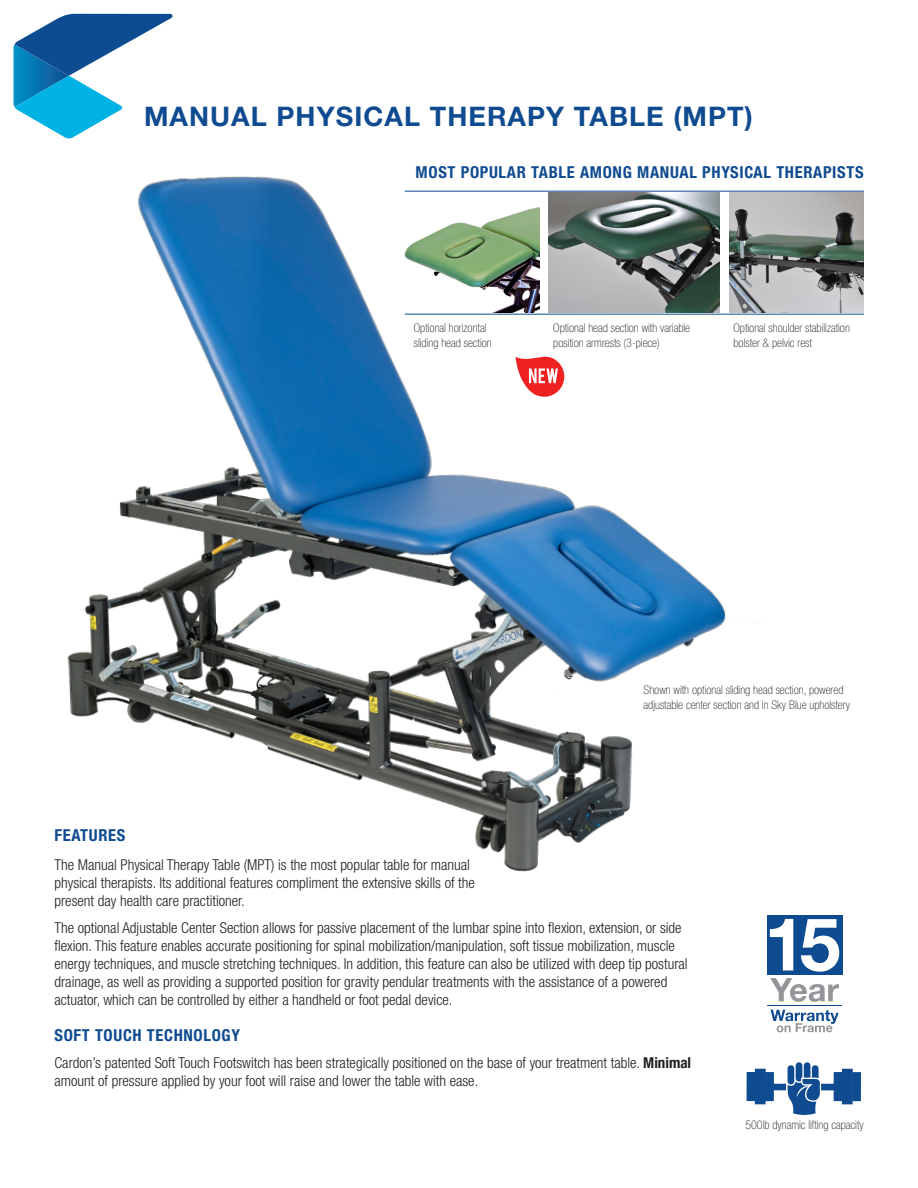
<style>
.page{position:relative;width:918px;height:1188px;background:#fff}
.page>*{position:absolute;margin:0;border:0;box-sizing:border-box;transform-origin:0 0}
.Heading_1{font:700 27px "Helvetica Neue LT Std";letter-spacing:.04em;color:#0f4b90}
.Heading_3_right_alig{font:700 condensed 16.5px "Helvetica Neue LT Std";letter-spacing:.04em;color:#0f4b90}
.Heading_3{font:700 condensed 16.5px "Helvetica Neue LT Std";letter-spacing:.04em;color:#0f4b90}
.Body_text_10_12{font:300 condensed 15px/18px "Helvetica Neue LT Std";color:#231f20}
.Captions_left_aligne{font:100 condensed 12px/15px "Helvetica Neue LT Std";color:#231f20}
.s1{font-weight:700}
</style>
<div class="page">
<svg style="left:14px;top:14px;width:159px;height:124px"></svg>
<img style="left:67px;top:176px;width:699px;height:696px">
<div style="left:540px;top:192px;width:9px;height:122px;background:#fff"></div>
<div style="left:720px;top:192px;width:9px;height:122px;background:#fff"></div>
<hr style="left:405px;top:191px;width:139px;height:1px;background:#0f4b90">
<hr style="left:544px;top:191px;width:180px;height:1px;background:#0f4b90">
<hr style="left:724px;top:191px;width:140px;height:1px;background:#0f4b90">
<hr style="left:405px;top:314px;width:139px;height:1px;background:#0f4b90">
<hr style="left:544px;top:314px;width:180px;height:1px;background:#0f4b90">
<hr style="left:724px;top:314px;width:140px;height:1px;background:#0f4b90">
<img style="left:405px;top:193px;width:135px;height:120px">
<img style="left:549px;top:193px;width:171px;height:120px">
<img style="left:729px;top:193px;width:135px;height:120px">
<div style="left:767px;top:915px;width:75px;height:60px;background:#0f4b90"></div>
<svg style="left:770px;top:919px;width:23px;height:51px"></svg>
<svg style="left:801px;top:919px;width:38px;height:53px"></svg>
<svg style="left:770px;top:978px;width:69px;height:24px"></svg>
<svg style="left:770px;top:1010px;width:69px;height:22px"></svg>
<hr style="left:767px;top:1005px;width:75px;height:1px;background:#0f4b90">
<div style="left:755px;top:1069px;width:11px;height:35px;background:#0f4b90"></div>
<div style="left:765px;top:1072px;width:9px;height:29px;background:#0f4b90"></div>
<div style="left:747px;top:1072px;width:8px;height:29px;background:#0f4b90"></div>
<div style="left:821px;top:1084px;width:14px;height:6px;background:#0f4b90"></div>
<svg style="left:771px;top:1062px;width:49px;height:53px"></svg>
<div style="left:842px;top:1069px;width:11px;height:35px;background:#0f4b90"></div>
<div style="left:852px;top:1072px;width:9px;height:29px;background:#0f4b90"></div>
<div style="left:834px;top:1072px;width:9px;height:29px;background:#0f4b90"></div>
<svg style="left:516px;top:355px;width:50px;height:42px"></svg>
<p class="Heading_1" style="left:144px;top:100px;width:610px">MANUAL PHYSICAL THERAPY TABLE (MPT)</p>
<p class="Heading_3_right_alig" style="left:416px;top:162px;width:449px">MOST POPULAR TABLE AMONG MANUAL PHYSICAL THERAPISTS</p>
<p class="Captions_left_aligne" style="left:414px;top:320px;width:79px">Optional horizontal sliding head section</p>
<p class="Captions_left_aligne" style="left:553px;top:320px;width:138px">Optional head section with variable position armrests (3-piece)</p>
<p class="Captions_left_aligne" style="left:734px;top:320px;width:118px">Optional shoulder stabilization bolster &amp; pelvic rest</p>
<p class="Captions_left_aligne" style="left:644px;top:683px;width:208px">Shown with optional sliding head section, powered adjustable center section and in Sky Blue upholstery</p>
<p class="Heading_3" style="left:54px;top:825px;width:72px">FEATURES</p>
<p class="Body_text_10_12" style="left:54px;top:855px;width:422px">The Manual Physical Therapy Table (MPT) is the most popular table for manual physical therapists. Its additional features compliment the extensive skills of the present day health care practitioner.</p>
<p class="Body_text_10_12" style="left:54px;top:918px;width:635px">The optional Adjustable Center Section allows for passive placement of the lumbar spine into flexion, extension, or side flexion. This feature enables accurate positioning for spinal mobilization/manipulation, soft tissue mobilization, muscle energy techniques, and muscle stretching techniques. In addition, this feature can also be utilized with deep tip postural drainage, as well as providing a supported position for gravity pendular treatments with the assistance of a powered actuator, which can be controlled by either a handheld or foot pedal device.</p>
<p class="Heading_3" style="left:54px;top:1025px;width:187px">SOFT TOUCH TECHNOLOGY</p>
<p class="Body_text_10_12" style="left:54px;top:1053px;width:638px">Cardon’s patented Soft Touch Footswitch has been strategically positioned on the base of your treatment table. <span class="s1">Minimal </span>amount of pressure applied by your foot will raise and lower the table with ease.</p>
<p class="Captions_left_aligne" style="left:745px;top:1117px;width:120px">500lb dynamic lifting capacity</p>
</div>
